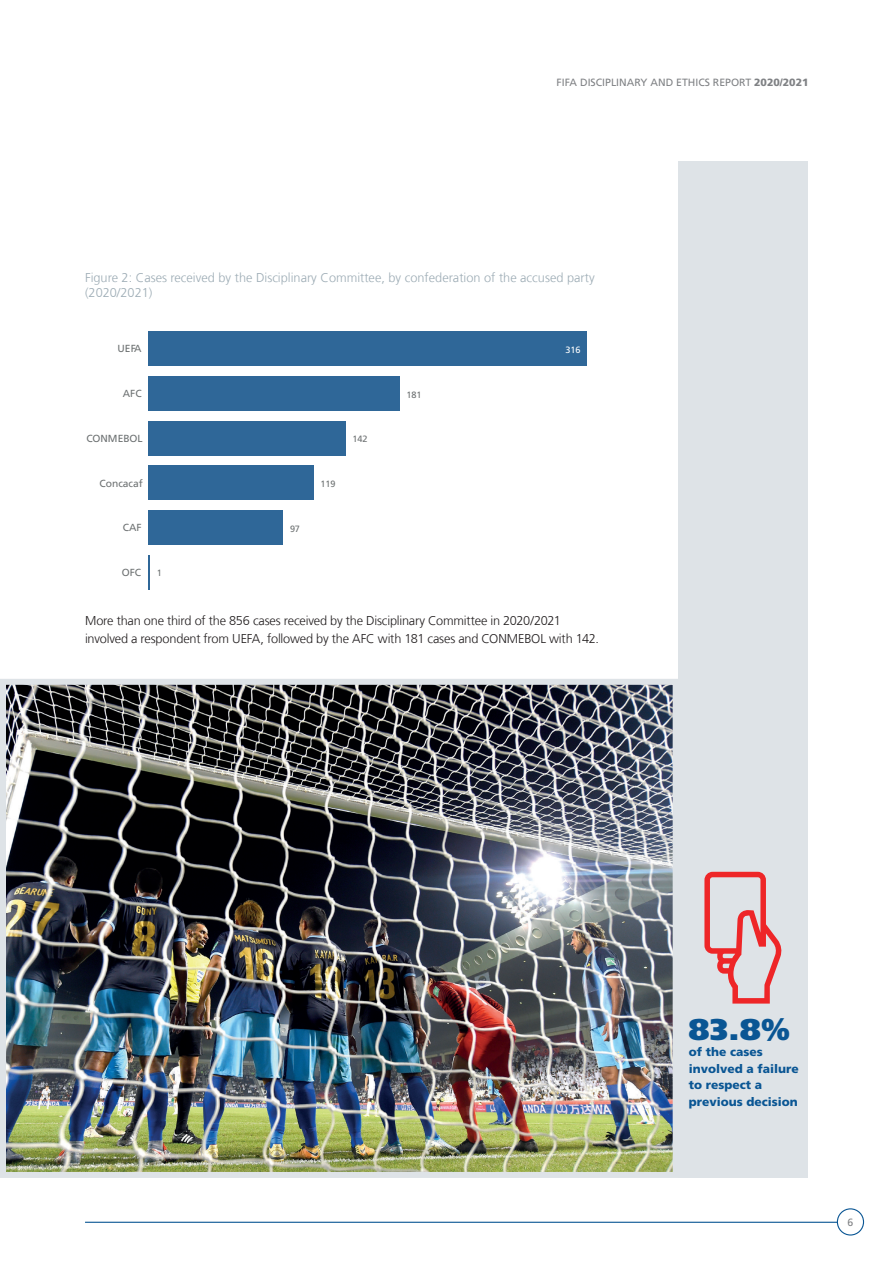
<style>
.page{position:relative;width:893px;height:1263px;background:#fff}
.page>*{position:absolute;margin:0;border:0;box-sizing:border-box;transform-origin:0 0}
.t1{font:900 30px "Frutiger LT Pro";color:#0a5694}
.t2{font:300 12.75px/17.9px "Frutiger LT Com";letter-spacing:-.015em;color:#231f20}
.t3{font:300 12.75px/15.3px "Frutiger LT Com";color:#9dacb5}
.t4{font:900 12px/16.5px "Frutiger LT Pro";color:#0a5694}
.t5{font:10.5px "Frutiger LT Com";color:#808285}
.t6{font:10.2px "Frutiger LT Com";color:#6d7172}
.t7{font:9.15px "Frutiger LT Com";letter-spacing:-.015em;color:#6d7172}
.t8{font:9.15px "Frutiger LT Com";color:#fff}
.s1{font-weight:900}
</style>
<div class="page">
<hr style="left:85px;top:1222px;width:753px;height:1px;background:#0a5694">
<div style="left:837px;top:1208px;width:27px;height:27px;border:1px solid #0a5694;border-radius:50%"></div>
<div style="left:679px;top:162px;width:129px;height:1016px;background:#dee3e7"></div>
<div style="left:149px;top:331px;width:438px;height:35px;background:#2f6798"></div>
<div style="left:149px;top:376px;width:251px;height:35px;background:#2f6798"></div>
<div style="left:149px;top:421px;width:197px;height:34px;background:#2f6798"></div>
<div style="left:149px;top:465px;width:165px;height:35px;background:#2f6798"></div>
<div style="left:149px;top:510px;width:134px;height:35px;background:#2f6798"></div>
<hr style="left:149px;top:555px;width:1px;height:34px;background:#2f6798">
<img style="left:7px;top:686px;width:665px;height:485px">
<div style="left:0;top:679px;width:679px;height:499px;border:6px solid #dee3e7"></div>
<svg style="left:704px;top:872px;width:78px;height:131px"></svg>
<p class="t5" style="left:557px;top:76px;width:253px">FIFA DISCIPLINARY AND ETHICS REPORT <span class="s1">2020/2021</span></p>
<p class="t3" style="left:85px;top:269px;width:511px">Figure 2: Cases received by the Disciplinary Committee, by confederation of the accused party (2020/2021)</p>
<p class="t6" style="left:118px;top:343px;width:26px">UEFA</p>
<p class="t6" style="left:123px;top:387px;width:20px">AFC</p>
<p class="t6" style="left:86px;top:432px;width:58px">CONMEBOL</p>
<p class="t6" style="left:100px;top:477px;width:45px">Concacaf</p>
<p class="t6" style="left:123px;top:521px;width:20px">CAF</p>
<p class="t6" style="left:122px;top:566px;width:21px">OFC</p>
<p class="t7" style="left:157px;top:567px;width:7px">1</p>
<p class="t7" style="left:290px;top:523px;width:11px">97</p>
<p class="t7" style="left:321px;top:478px;width:16px">119</p>
<p class="t7" style="left:352px;top:433px;width:16px">142</p>
<p class="t7" style="left:407px;top:389px;width:16px">181</p>
<p class="t8" style="left:566px;top:344px;width:16px">316</p>
<p class="t2" style="left:85px;top:612px;width:515px">More than one third of the 856 cases received by the Disciplinary Committee in 2020/2021 involved a respondent from UEFA, followed by the AFC with 181 cases and CONMEBOL with 142.</p>
<h1 class="t1" style="left:689px;top:1011px;width:103px">83.8%</h1>
<p class="t4" style="left:689px;top:1044px;width:111px">of the cases involved a failure to respect a previous decision</p>
<p class="t5" style="left:847px;top:1215px;width:7px">6</p>
</div>
